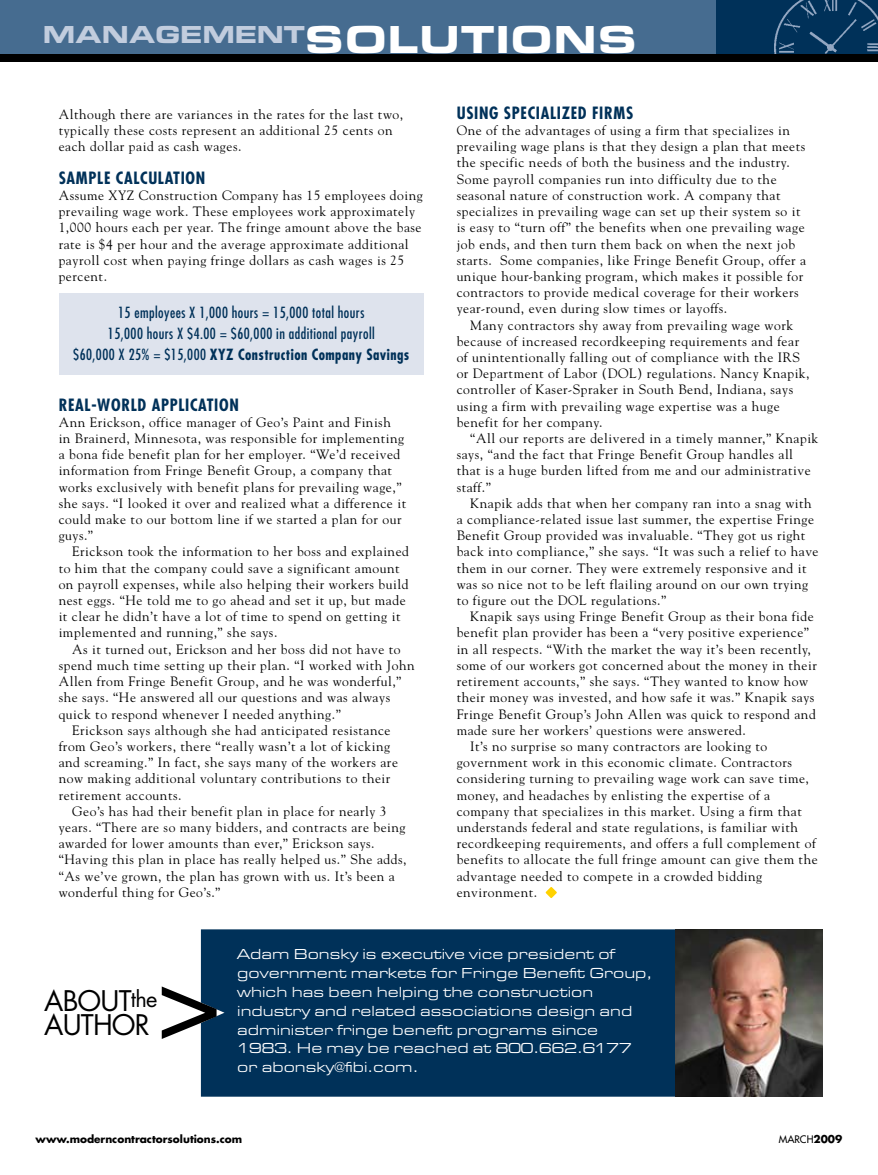
<style>
.page{position:relative;width:878px;height:1175px;background:#fff}
.page>*{position:absolute;margin:0;border:0;box-sizing:border-box;transform-origin:0 0}
.t1{font:27.6px/23.7px "Futura";letter-spacing:-.03em;color:#000}
.t2{font:900 expanded 25.5px "Eurostile";letter-spacing:-.03em;color:#c2cdde}
.t3{font:700 condensed 16.5px "Futura";letter-spacing:.04em;color:#003159}
.t4{font:expanded 15px/18.8px "Eurostile";color:#fff}
.t5{font:condensed 15px/21px "Futura";letter-spacing:.03em;color:#003159;text-align:center}
.t6{font:13.5px/16.2px "Goudy";letter-spacing:.04em;color:#000}
.t7{font:700 10.5px "Futura";color:#000}
.t8{font:10.2px "Futura";color:#000}
.s1{font-size:40.5px;color:#fff}
.s2{font-weight:700}
.s3{font-size:21.75px}
.s4{font-weight:700;font-size:10.5px}
</style>
<div class="page">
<div style="left:0;top:0;width:878px;height:56px;background:#466c90"></div>
<div style="left:716px;top:0;width:162px;height:56px;background:#003159"></div>
<img style="left:774px;top:0;width:104px;height:55px">
<div style="left:0;top:55px;width:878px;height:7px;background:#000"></div>
<div style="left:201px;top:929px;width:475px;height:167px;background:#003159"></div>
<svg style="left:162px;top:986px;width:54px;height:53px"></svg>
<img style="left:676px;top:929px;width:146px;height:167px">
<svg style="left:545px;top:887px;width:12px;height:11px"></svg>
<div style="left:59px;top:293px;width:364px;height:82px;background:#dee3ed"></div>
<div style="left:0;top:14px;width:12px;height:192px;background:#000;opacity:.5"></div>
<img style="left:0;top:14px;width:1px;height:190px">
<div style="left:0;top:81px;width:36px;height:126px;background:#fff"></div>
<h2 class="t2" style="left:42px;top:17px;width:596px">MANAGEMENT<span class="s1">SOLUTION S</span></h2>
<p class="t6" style="left:59px;top:106px;width:346px">Although there are variances in the rates for the last two, typically these costs represent an additional 25 cents on each dollar paid as cash wages.</p>
<p class="t3" style="left:59px;top:167px;width:148px">SAMPLE CALCULATION</p>
<p class="t6" style="left:59px;top:187px;width:366px">Assume XYZ Construction Company has 15 employees doing prevailing wage work. These employees work approximately 1,000 hours each per year. The fringe amount above the base rate is $4 per hour and the average approximate additional payroll cost when paying fringe dollars as cash wages is 25 percent.</p>
<p class="t5" style="left:73px;top:301px;width:337px">15 employees X 1,000 hours = 15,000 total hours<br>15,000 hours X $4.00 = $60,000 in additional payroll<br>$60,000 X 25% = $15,000 <span class="s2">XYZ Construction Company Savings</span></p>
<p class="t3" style="left:59px;top:394px;width:182px">REAL-WORLD APPLICATION</p>
<p class="t6" style="left:59px;top:413px;width:349px">Ann Erickson, office manager of Geo’s Paint and Finish<br>in Brainerd, Minnesota, was responsible for implementing a bona fide benefit plan for her employer. “We’d received information from Fringe Benefit Group, a company that works exclusively with benefit plans for prevailing wage,” she says. “I looked it over and realized what a difference it could make to our bottom line if we started a plan for our guys.”</p>
<p class="t6" style="left:59px;top:543px;width:352px;text-indent:14px">Erickson took the information to her boss and explained to him that the company could save a significant amount on payroll expenses, while also helping their workers build nest eggs. “He told me to go ahead and set it up, but made it clear he didn’t have a lot of time to spend on getting it implemented and running,” she says.</p>
<p class="t6" style="left:72px;top:640px;width:330px">As it turned out, Erickson and her boss did not have to</p>
<p class="t6" style="left:59px;top:656px;width:357px">spend much time setting up their plan. “I worked with John</p>
<p class="t6" style="left:59px;top:673px;width:344px">Allen from Fringe Benefit Group, and he was wonderful,”</p>
<p class="t6" style="left:59px;top:689px;width:333px">she says. “He answered all our questions and was always</p>
<p class="t6" style="left:59px;top:705px;width:284px">quick to respond whenever I needed anything.”</p>
<p class="t6" style="left:72px;top:721px;width:320px">Erickson says although she had anticipated resistance</p>
<p class="t6" style="left:59px;top:737px;width:333px">from Geo’s workers, there “really wasn’t a lot of kicking</p>
<p class="t6" style="left:59px;top:754px;width:341px">and screaming.” In fact, she says many of the workers are</p>
<p class="t6" style="left:59px;top:770px;width:333px">now making additional voluntary contributions to their</p>
<p class="t6" style="left:59px;top:786px;width:124px">retirement accounts.</p>
<p class="t6" style="left:72px;top:802px;width:316px">Geo’s has had their benefit plan in place for nearly 3</p>
<p class="t6" style="left:59px;top:818px;width:348px">years. “There are so many bidders, and contracts are being</p>
<p class="t6" style="left:59px;top:835px;width:317px">awarded for lower amounts than ever,” Erickson says.</p>
<p class="t6" style="left:59px;top:851px;width:349px">“Having this plan in place has really helped us.” She adds,</p>
<p class="t6" style="left:59px;top:867px;width:338px">“As we’ve grown, the plan has grown with us. It’s been a</p>
<p class="t6" style="left:59px;top:883px;width:163px">wonderful thing for Geo’s.”</p>
<p class="t3" style="left:456px;top:102px;width:178px">USING SPECIALIZED FIRMS</p>
<p class="t6" style="left:456px;top:122px;width:351px">One of the advantages of using a firm that specializes in prevailing wage plans is that they design a plan that meets the specific needs of both the business and the industry.<br>Some payroll companies run into difficulty due to the seasonal nature of construction work. A company that specializes in prevailing wage can set up their system so it is easy to “turn off” the benefits when one prevailing wage job ends, and then turn them back on when the next job starts. Some companies, like Fringe Benefit Group, offer a unique hour-banking program, which makes it possible for contractors to provide medical coverage for their workers year-round, even during slow times or layoffs.</p>
<p class="t6" style="left:456px;top:316px;width:354px;text-indent:14px">Many contractors shy away from prevailing wage work because of increased recordkeeping requirements and fear of unintentionally falling out of compliance with the IRS or Department of Labor (DOL) regulations. Nancy Knapik, controller of Kaser-Spraker in South Bend, Indiana, says using a firm with prevailing wage expertise was a huge benefit for her company.</p>
<p class="t6" style="left:456px;top:430px;width:363px;text-indent:14px">“All our reports are delivered in a timely manner,” Knapik says, “and the fact that Fringe Benefit Group handles all that is a huge burden lifted from me and our administrative staff.”</p>
<p class="t6" style="left:456px;top:494px;width:363px;text-indent:14px">Knapik adds that when her company ran into a snag with a compliance-related issue last summer, the expertise Fringe Benefit Group provided was invaluable. “They got us right back into compliance,” she says. “It was such a relief to have them in our corner. They were extremely responsive and it was so nice not to be left flailing around on our own trying to figure out the DOL regulations.”</p>
<p class="t6" style="left:470px;top:608px;width:345px">Knapik says using Fringe Benefit Group as their bona fide</p>
<p class="t6" style="left:456px;top:624px;width:354px">benefit plan provider has been a “very positive experience”</p>
<p class="t6" style="left:456px;top:640px;width:356px">in all respects. “With the market the way it’s been recently,</p>
<p class="t6" style="left:456px;top:656px;width:361px">some of our workers got concerned about the money in their</p>
<p class="t6" style="left:456px;top:673px;width:353px">retirement accounts,” she says. “They wanted to know how</p>
<p class="t6" style="left:456px;top:689px;width:359px">their money was invested, and how safe it was.” Knapik says</p>
<p class="t6" style="left:456px;top:705px;width:360px">Fringe Benefit Group’s John Allen was quick to respond and</p>
<p class="t6" style="left:456px;top:721px;width:291px">made sure her workers’ questions were answered.</p>
<p class="t6" style="left:470px;top:737px;width:298px">It’s no surprise so many contractors are looking to</p>
<p class="t6" style="left:456px;top:754px;width:337px">government work in this economic climate. Contractors</p>
<p class="t6" style="left:456px;top:770px;width:354px">considering turning to prevailing wage work can save time,</p>
<p class="t6" style="left:456px;top:786px;width:315px">money, and headaches by enlisting the expertise of a</p>
<p class="t6" style="left:456px;top:802px;width:346px">company that specializes in this market. Using a firm that</p>
<p class="t6" style="left:456px;top:818px;width:342px">understands federal and state regulations, is familiar with</p>
<p class="t6" style="left:456px;top:835px;width:361px">recordkeeping requirements, and offers a full complement of</p>
<p class="t6" style="left:456px;top:851px;width:362px">benefits to allocate the full fringe amount can give them the</p>
<p class="t6" style="left:456px;top:867px;width:307px">advantage needed to compete in a crowded bidding</p>
<p class="t6" style="left:456px;top:883px;width:82px">environment.</p>
<h1 class="t1" style="left:44px;top:989px;width:115px">ABOUT<span class="s3">THE<br></span>AUTHOR</h1>
<p class="t4" style="left:237px;top:946px;width:416px">Adam Bonsky is executive vice president of government markets for Fringe Benefit Group, which has been helping the construction industry and related associations design and administer fringe benefit programs since 1983. He may be reached at 800.662.6177 or abonsky@fibi.com.</p>
<p class="t7" style="left:36px;top:1131px;width:208px">www.moderncontractorsolutions.com</p>
<p class="t8" style="left:778px;top:1132px;width:65px">MARCH<span class="s4">2009</span></p>
</div>
